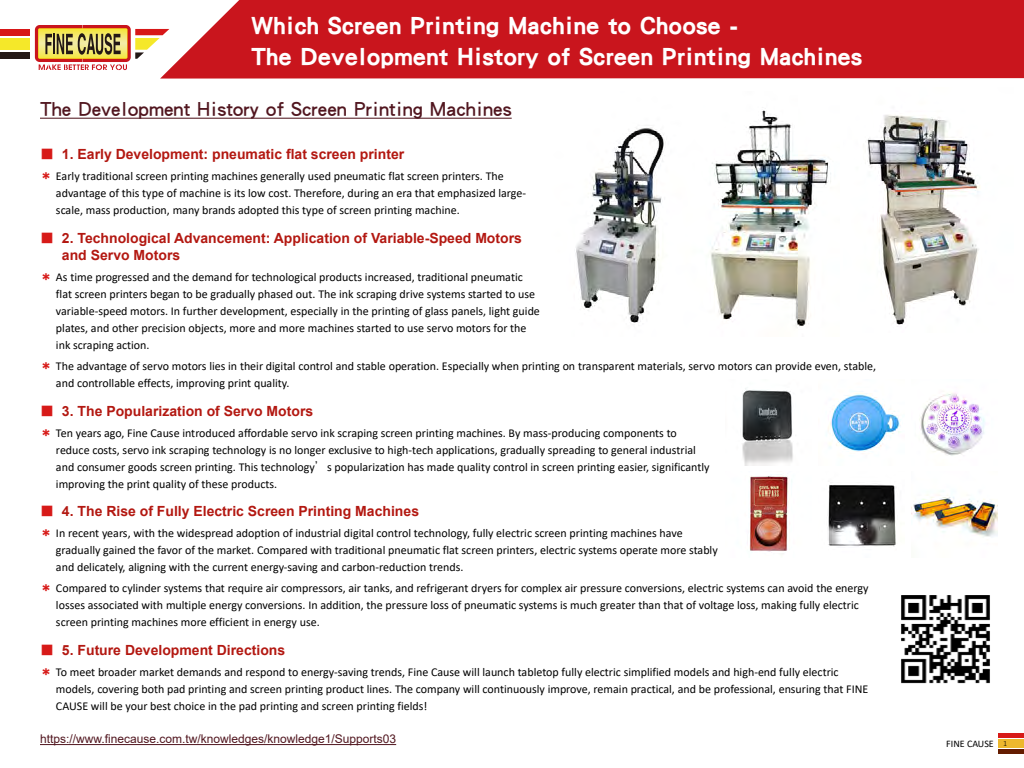
<style>
.page{position:relative;width:1024px;height:768px;background:#fff}
.page>*{position:absolute;margin:0;border:0;box-sizing:border-box;transform-origin:0 0}
.t1{font:26px/31.2px "DF Hei Std W9";color:#fff}
.t2{font:21px "DF Hei Std W7";color:#51161f}
.t3{font:700 14px/16.8px "Arial";color:#b31811}
.t4{font:12px/17px "Calibri";color:#000}
.t5{font:12px "Arial";color:#51161f}
.t6{font:10px "Calibri";color:#000}
.s1{font-family:"DF Hei Std W3";font-weight:400;color:#d71a18}
.s2{font-family:"DF Hei Std W9";color:#d71a18}
.s3{font-family:"DF Hei Std W3"}
.s4{font-weight:300;font-size:8px}
</style>
<div class="page">
<div style="left:0;top:38px;width:30px;height:12px;background:#f5e829"></div>
<div style="left:0;top:52px;width:30px;height:7px;background:#231815"></div>
<div style="left:0;top:29px;width:30px;height:6px;background:#d71718"></div>
<svg style="left:35px;top:25px;width:125px;height:45px"></svg>
<div style="left:160px;top:0;width:864px;height:79px;background:#c9151d"></div>
<div style="left:998px;top:739px;width:26px;height:8px;background:#edb82d"></div>
<hr style="left:998px;top:749px;width:26px;height:4px;background:#641c00">
<hr style="left:998px;top:733px;width:26px;height:4px;background:#d71a18">
<hr style="left:40px;top:118px;width:472px;height:1px;background:#51161f">
<hr style="left:40px;top:744px;width:356px;height:1px;background:#51161f">
<img style="left:575px;top:110px;width:256px;height:218px">
<img style="left:867px;top:115px;width:113px;height:210px">
<img style="left:919px;top:392px;width:66px;height:64px">
<img style="left:828px;top:485px;width:68px;height:62px">
<img style="left:749px;top:474px;width:43px;height:79px">
<img style="left:828px;top:391px;width:73px;height:61px">
<img style="left:742px;top:388px;width:51px;height:77px">
<img style="left:912px;top:491px;width:86px;height:46px">
<img style="left:901px;top:595px;width:89px;height:89px">
<h1 class="t1" style="left:251px;top:9px;width:613px">Which Screen Printing Machine to Choose -<br>The Development History of Screen Printing Machines</h1>
<h2 class="t2" style="left:40px;top:97px;width:473px">The Development History of Screen Printing Machines</h2>
<p class="t3" style="left:40px;top:146px;width:366px"><span class="s1">■</span> 1. Early Development: pneumatic flat screen printer</p>
<p class="t4" style="left:56px;top:167px;width:472px;text-indent:-16px"><span class="s2">＊</span> Early traditional screen printing machines generally used pneumatic flat screen printers. The advantage of this type of machine is its low cost. Therefore, during an era that emphasized large&shy;scale, mass production, many brands adopted this type of screen printing machine.</p>
<p class="t3" style="left:62px;top:230px;width:462px;text-indent:-22px"><span class="s1">■</span> 2. Technological Advancement: Application of Variable-Speed Motors and Servo Motors</p>
<p class="t4" style="left:56px;top:268px;width:485px;text-indent:-16px"><span class="s2">＊</span> As time progressed and the demand for technological products increased, traditional pneumatic flat screen printers began to be gradually phased out. The ink scraping drive systems started to use variable-speed motors. In further development, especially in the printing of glass panels, light guide plates, and other precision objects, more and more machines started to use servo motors for the ink scraping action.</p>
<p class="t4" style="left:56px;top:357px;width:822px;text-indent:-16px"><span class="s2">＊</span> The advantage of servo motors lies in their digital control and stable operation. Especially when printing on transparent materials, servo motors can provide even, stable, and controllable effects, improving print quality.</p>
<p class="t3" style="left:40px;top:402px;width:275px"><span class="s1">■</span> 3. The Popularization of Servo Motors</p>
<p class="t4" style="left:56px;top:424px;width:655px;text-indent:-16px"><span class="s2">＊</span> Ten years ago, Fine Cause introduced affordable servo ink scraping screen printing machines. By mass-producing components to reduce costs, servo ink scraping technology is no longer exclusive to high-tech applications, gradually spreading to general industrial and consumer goods screen printing. This technology<span class="s3">´</span>s popularization has made quality control in screen printing easier, significantly improving the print quality of these products.</p>
<p class="t3" style="left:40px;top:503px;width:381px"><span class="s1">■</span> 4. The Rise of Fully Electric Screen Printing Machines</p>
<p class="t4" style="left:56px;top:525px;width:663px;text-indent:-16px"><span class="s2">＊</span> In recent years, with the widespread adoption of industrial digital control technology, fully electric screen printing machines have gradually gained the favor of the market. Compared with traditional pneumatic flat screen printers, electric systems operate more stably and delicately, aligning with the current energy-saving and carbon-reduction trends.</p>
<p class="t4" style="left:56px;top:580px;width:814px;text-indent:-16px"><span class="s2">＊</span> Compared to cylinder systems that require air compressors, air tanks, and refrigerant dryers for complex air pressure conversions, electric systems can avoid the energy losses associated with multiple energy conversions. In addition, the pressure loss of pneumatic systems is much greater than that of voltage loss, making fully electric screen printing machines more efficient in energy use.</p>
<p class="t3" style="left:40px;top:642px;width:247px"><span class="s1">■</span> 5. Future Development Directions</p>
<p class="t4" style="left:56px;top:663px;width:814px;text-indent:-16px"><span class="s2">＊</span> To meet broader market demands and respond to energy-saving trends, Fine Cause will launch tabletop fully electric simplified models and high-end fully electric models, covering both pad printing and screen printing product lines. The company will continuously improve, remain practical, and be professional, ensuring that FINE<br>CAUSE will be your best choice in the pad printing and screen printing fields!</p>
<p class="t5" style="left:40px;top:731px;width:358px">https://www.finecause.com.tw/knowledges/knowledge1/Supports03</p>
<p class="t6" style="left:946px;top:736px;width:62px">FINE CAUSE <span class="s4">1</span></p>
</div>
